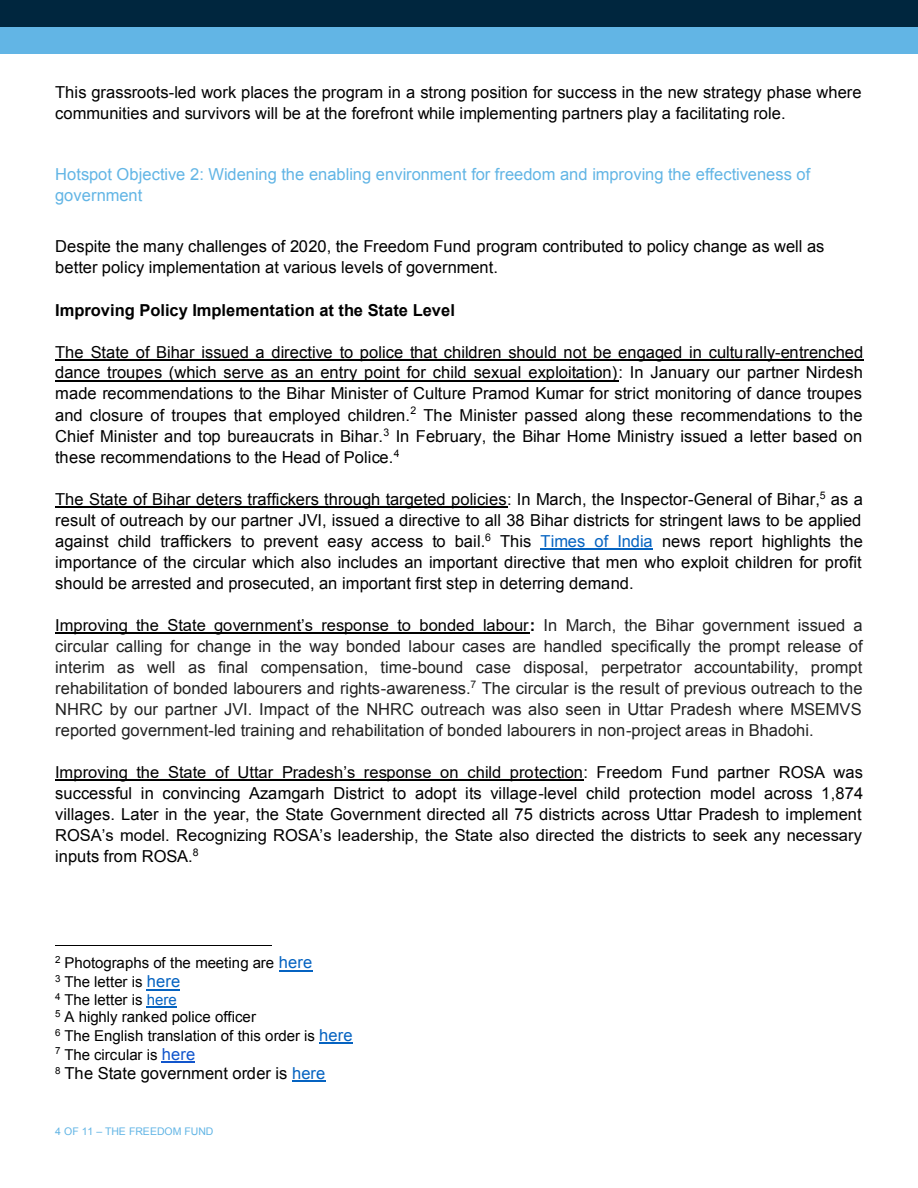
<style>
.page{position:relative;width:918px;height:1188px;background:#fff}
.page>*{position:absolute;margin:0;border:0;box-sizing:border-box;transform-origin:0 0}
.t1{font:16.5px/21px "Arial";letter-spacing:.005em;color:#000;text-align:justify}
.t2{font:16.5px/21px "Arial";letter-spacing:.005em;color:#222;text-align:justify}
.t3{font:16.5px/21px "Arial";letter-spacing:.005em;color:#62b5e5}
.t4{font:700 16.5px "Arial";color:#000}
.t5{font:15px/19.2px "Arial";letter-spacing:-.005em;color:#000}
.t6{font:10.5px "Arial";letter-spacing:-.005em;color:#62b5e5}
.s1{color:#0563c1}
.s2{color:#000}
.s3{font-weight:700;color:#000}
.s4{font-size:16.5px;color:#0563c1}
.s5{font-size:16.5px;color:#15c}
</style>
<div class="page">
<hr style="left:55px;top:359px;width:808px;height:1px;background:#000">
<hr style="left:55px;top:380px;width:564px;height:1px;background:#000">
<hr style="left:55px;top:506px;width:452px;height:2px;background:#000">
<hr style="left:541px;top:548px;width:112px;height:2px;background:#0563c1">
<hr style="left:55px;top:632px;width:475px;height:2px;background:#000">
<hr style="left:55px;top:780px;width:528px;height:1px;background:#000">
<hr style="left:55px;top:945px;width:216px;height:1px;background:#000">
<hr style="left:279px;top:970px;width:33px;height:1px;background:#0563c1">
<hr style="left:147px;top:989px;width:33px;height:1px;background:#0563c1">
<hr style="left:147px;top:1006px;width:30px;height:2px;background:#0563c1">
<hr style="left:319px;top:1043px;width:34px;height:1px;background:#0563c1">
<hr style="left:162px;top:1062px;width:33px;height:1px;background:#15c">
<hr style="left:292px;top:1081px;width:33px;height:1px;background:#0563c1">
<div style="left:0;top:27px;width:918px;height:27px;background:#62b5e5"></div>
<div style="left:0;top:0;width:918px;height:27px;background:#00263e"></div>
<p class="t1" style="left:55px;top:82px;width:808px">This grassroots-led work places the program in a strong position for success in the new strategy phase where communities and survivors will be at the forefront while implementing partners play a facilitating role.</p>
<p class="t3" style="left:55px;top:164px;width:757px">Hotspot Objective 2: Widening the enabling environment for freedom and improving the effectiveness of government</p>
<p class="t1" style="left:55px;top:236px;width:771px">Despite the many challenges of 2020, the Freedom Fund program contributed to policy change as well as better policy implementation at various levels of government.</p>
<p class="t4" style="left:55px;top:299px;width:401px">Improving Policy Implementation at the State Level</p>
<p class="t1" style="left:55px;top:341px;width:810px">The State of Bihar issued a directive to police that children should not be engaged in culturally-entrenched dance troupes (which serve as an entry point for child sexual exploitation): In January our partner Nirdesh made recommendations to the Bihar Minister of Culture Pramod Kumar for strict monitoring of dance troupes and closure of troupes that employed children.<sup>2</sup> The Minister passed along these recommendations to the Chief Minister and top bureaucrats in Bihar.<sup>3</sup> In February, the Bihar Home Ministry issued a letter based on these recommendations to the Head of Police.<sup>4</sup></p>
<p class="t1" style="left:55px;top:488px;width:809px">The State of Bihar deters traffickers through targeted policies: In March, the Inspector-General of Bihar,<sup>5</sup> as a result of outreach by our partner JVI, issued a directive to all 38 Bihar districts for stringent laws to be applied against child traffickers to prevent easy access to bail.<sup>6</sup> This <span class="s1">Times of India</span> news report highlights the importance of the circular which also includes an important directive that men who exploit children for profit should be arrested and prosecuted, an important first step in deterring demand.</p>
<p class="t2" style="left:55px;top:614px;width:809px"><span class="s2">Improving the State government’s response to bonded labour</span><span class="s3">:</span> In March, the Bihar government issued a circular calling for change in the way bonded labour cases are handled specifically the prompt release of interim as well as final compensation, time-bound case disposal, perpetrator accountability, prompt rehabilitation of bonded labourers and rights-awareness.<sup>7</sup> The circular is the result of previous outreach to the NHRC by our partner JVI. Impact of the NHRC outreach was also seen in Uttar Pradesh where MSEMVS reported government-led training and rehabilitation of bonded labourers in non-project areas in Bhadohi.</p>
<p class="t1" style="left:55px;top:761px;width:810px">Improving the State of Uttar Pradesh’s response on child protection: Freedom Fund partner ROSA was successful in convincing Azamgarh District to adopt its village-level child protection model across 1,874 villages. Later in the year, the State Government directed all 75 districts across Uttar Pradesh to implement ROSA’s model. Recognizing ROSA’s leadership, the State also directed the districts to seek any necessary inputs from ROSA.<sup>8</sup></p>
<p class="t5" style="left:55px;top:953px;width:259px"><sup>2</sup> Photographs of the meeting are <span class="s4">here<br></span><sup>3</sup> The letter is <span class="s4">here</span></p>
<p class="t5" style="left:55px;top:991px;width:203px;line-height:17.2px"><sup>4</sup> The letter is <span class="s1">here<br></span><sup>5</sup> A highly ranked police officer</p>
<p class="t5" style="left:55px;top:1026px;width:299px;line-height:18.8px"><sup>6</sup> The English translation of this order is <span class="s4">here<br></span><sup>7</sup> The circular is <span class="s5">here</span></p>
<p class="t1" style="left:55px;top:1063px;width:272px"><sup>8</sup> The State government order is <span class="s1">here</span></p>
<p class="t6" style="left:55px;top:1125px;width:160px">4 OF 11 – THE FREEDOM FUND</p>
</div>
